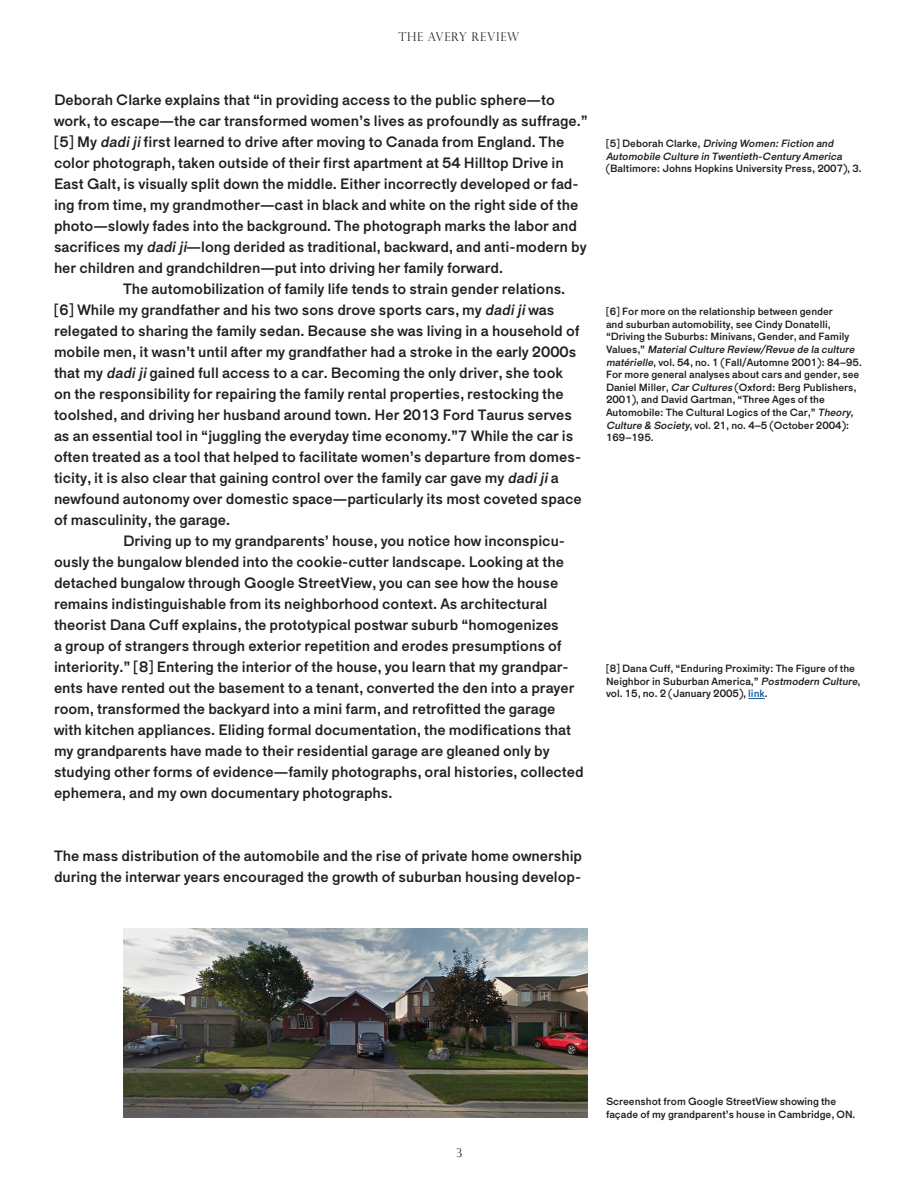
<style>
.page{position:relative;width:918px;height:1188px;background:#fff}
.page>*{position:absolute;margin:0;border:0;box-sizing:border-box;transform-origin:0 0}
.Main_Paragraph{font:15px/21px "Maria Pro";color:#231f20}
.t1{font:300 12px "Perpetua Titling MT Std";letter-spacing:.06em;color:#231f20}
.Footnotes{font:10.5px/12.6px "Maria Pro";color:#231f20}
.Footnotes-2{font:italic 10.5px/12.6px "Maria Pro";color:#231f20}
.Captions{font:10.5px/12.6px "Maria Pro";color:#231f20}
.s1{font-style:italic}
.s2{font-style:normal}
.s3{color:#175d9e}
</style>
<div class="page">
<svg style="left:748px;top:698px;width:17px;height:1px"></svg>
<img style="left:123px;top:929px;width:465px;height:189px">
<p class="t1" style="left:399px;top:30px;width:122px">THE AVERY REVIEW</p>
<p class="Main_Paragraph" style="left:54px;top:90px;width:535px">Deborah Clarke explains that “in providing access to the public sphere—to work, to escape—the car transformed women’s lives as profoundly as suffrage.” [5] My <span class="s1">dadiji</span>first learned to drive after moving to Canada from England. The color photograph, taken outside of their first apartment at 54 Hilltop Drive in East Galt, is visually split down the middle. Either incorrectly developed or fad&shy;ing from time, my grandmother—cast in black and white on the right side of the photo—slowly fades into the background. The photograph marks the labor and sacrifices my <span class="s1">dadiji</span>—long derided as traditional, backward, and anti-modern by her children and grandchildren—put into driving her family forward.</p>
<p class="Main_Paragraph" style="left:54px;top:279px;width:529px;text-indent:69px">The automobilization of family life tends to strain gender relations. [6] While my grandfather and his two sons drove sports cars, my <span class="s1">dadiji</span>was relegated to sharing the family sedan. Because she was living in a household of mobile men, it wasn’t until after my grandfather had a stroke in the early 2000s that my <span class="s1">dadiji</span>gained full access to a car. Becoming the only driver, she took on the responsibility for repairing the family rental properties, restocking the toolshed, and driving her husband around town. Her 2013 Ford Taurus serves as an essential tool in “juggling the everyday time economy.”7 While the car is often treated as a tool that helped to facilitate women’s departure from domes&shy;ticity, it is also clear that gaining control over the family car gave my <span class="s1">dadiji</span>a newfound autonomy over domestic space—particularly its most coveted space of masculinity, the garage.</p>
<p class="Main_Paragraph" style="left:54px;top:531px;width:531px;text-indent:69px">Driving up to my grandparents’ house, you notice how inconspicu&shy;ously the bungalow blended into the cookie-cutter landscape. Looking at the detached bungalow through Google StreetView, you can see how the house remains indistinguishable from its neighborhood context. As architectural theorist Dana Cuff explains, the prototypical postwar suburb “homogenizes<br>a group of strangers through exterior repetition and erodes presumptions of interiority.” [8] Entering the interior of the house, you learn that my grandpar&shy;ents have rented out the basement to a tenant, converted the den into a prayer room, transformed the backyard into a mini farm, and retrofitted the garage with kitchen appliances. Eliding formal documentation, the modifications that my grandparents have made to their residential garage are gleaned only by studying other forms of evidence—family photographs, oral histories, collected ephemera, and my own documentary photographs.</p>
<p class="Footnotes-2" style="left:606px;top:137px;width:257px"><span class="s2">[ 5 ] D e b o ra h C l a r ke ,</span> Driving Women:Fiction and<br>Automobile Culture in Twentieth-Century America <span class="s2">(Baltimore: Johns Hopkins University Press, 2007), 3.</span></p>
<p class="Footnotes" style="left:606px;top:305px;width:257px">[6] For more on the relationship between gender<br>and suburban automobility, see Cindy Donatelli, “Driving the Suburbs: Minivans, Gender, and Family<br>V a l u e s , ” <span class="s1">MaterialCulture Review/Revue de la culture matérielle</span>, vol. 54, no. 1 (Fall/Automne 2001): 84–95.<br>For more general analyses about cars and gender, see Daniel Miller, <span class="s1">CarCultures</span> (Oxford: Berg Publishers, 2001), and David Gartman, “Three Ages of the Automobile: The Cultural Logics of the Car,” <span class="s1">Theory, Culture &amp; Society</span>, vol. 21, no. 4–5 (October 2004):<br>169–195.</p>
<p class="Footnotes" style="left:606px;top:662px;width:256px">[8] Dana Cuff, “Enduring Proximity: The Figure of the<br>Neighbor in Suburban America,” <span class="s1">Postmodern Culture</span>, vol. 15, no. 2 (January 2005), <span class="s3">link</span>.</p>
<p class="Main_Paragraph" style="left:54px;top:846px;width:530px">The mass distribution of the automobile and the rise of private home ownership during the interwar years encouraged the growth of suburban housing develop-</p>
<p class="t1" style="left:456px;top:1146px;width:7px">3</p>
<p class="Captions" style="left:606px;top:1095px;width:251px">Screenshot from Google StreetView showing the façade of my grandparent’s house in Cambridge, ON.</p>
</div>
